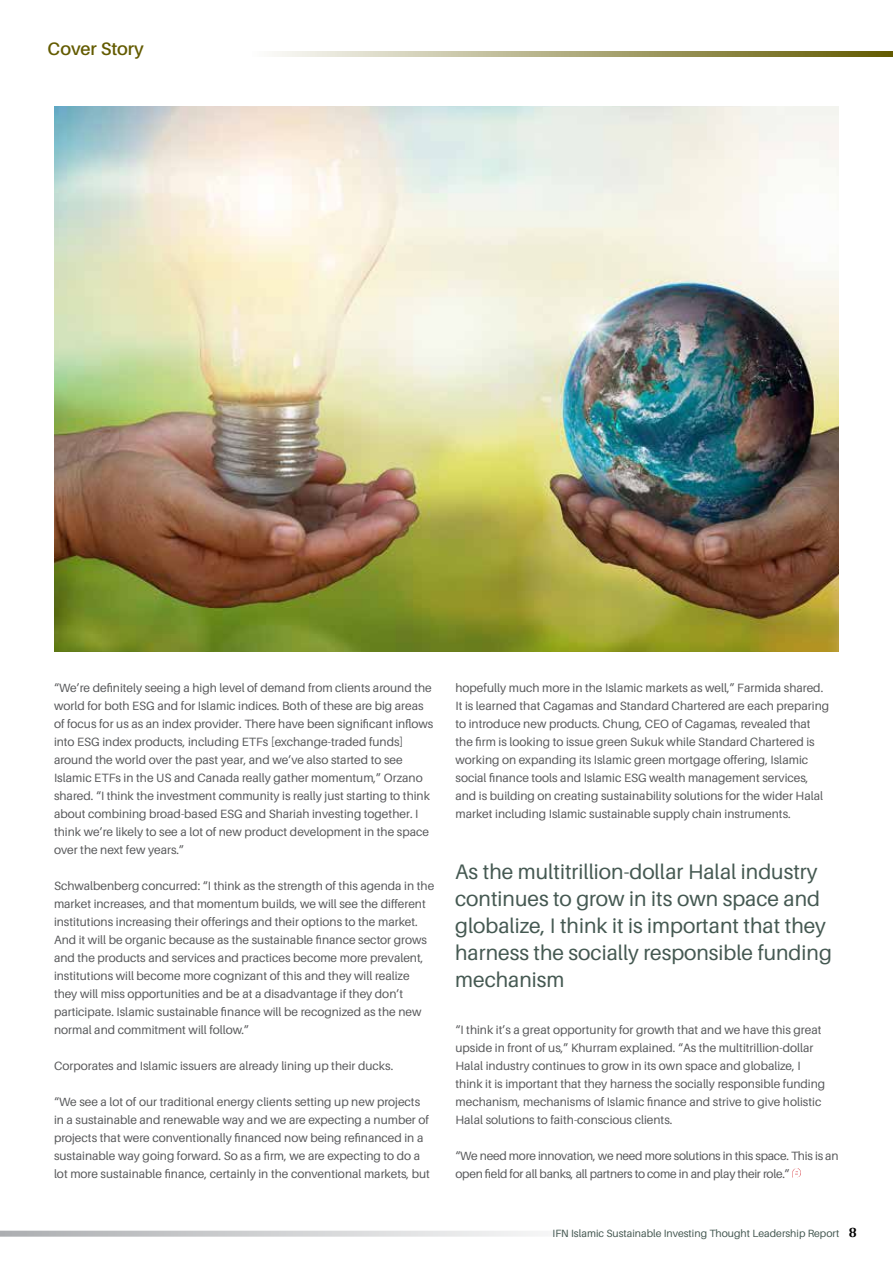
<style>
.page{position:relative;width:893px;height:1263px;background:#fff}
.page>*{position:absolute;margin:0;border:0;box-sizing:border-box;transform-origin:0 0}
.t1{font:21px/27px "Aileron";color:#455952}
.t2{font:600 18px "Aileron";color:#635b00}
.t3{font:12px/18px "Aileron";color:#58595b}
.t4{font:12px/18px "Aileron";letter-spacing:-.02em;color:#58595b}
.t5{font:10.5px "Aileron";color:#455952}
.s1{font-family:"Cambria";font-weight:700;font-size:13.5px;color:#000}
</style>
<div class="page">
<svg style="left:0;top:1231px;width:540px;height:6px;background:#d2d3d5"></svg>
<svg style="left:274px;top:51px;width:619px;height:6px;background:#ada97a"></svg>
<svg style="left:792px;top:1168px;width:9px;height:9px"></svg>
<img style="left:54px;top:106px;width:785px;height:545px">
<h2 class="t2" style="left:48px;top:39px;width:98px">Cover Story</h2>
<p class="t3" style="left:54px;top:679px;width:381px">“We’re definitely seeing a high level of demand from clients around the world for both ESG and for Islamic indices. Both of these are big areas of focus for us as an index provider. There have been significant inflows into ESG index products, including ETFs [exchange-traded funds] around the world over the past year, and we’ve also started to see Islamic ETFs in the US and Canada really gather momentum,” Orzano shared. “I think the investment community is really just starting to think about combining broad-based ESG and Shariah investing together. I think we’re likely to see a lot of new product development in the space over the next few years.”</p>
<p class="t3" style="left:54px;top:877px;width:382px">Schwalbenberg concurred: “I think as the strength of this agenda in the market increases, and that momentum builds, we will see the different institutions increasing their offerings and their options to the market.<br>And it will be organic because as the sustainable finance sector grows and the products and services and practices become more prevalent, institutions will become more cognizant of this and they will realize they will miss opportunities and be at a disadvantage if they don’t participate. Islamic sustainable finance will be recognized as the new normal and commitment will follow.”</p>
<p class="t3" style="left:54px;top:1057px;width:341px">Corporates and Islamic issuers are already lining up their ducks.</p>
<p class="t3" style="left:54px;top:1093px;width:378px">“We see a lot of our traditional energy clients setting up new projects in a sustainable and renewable way and we are expecting a number of projects that were conventionally financed now being refinanced in a sustainable way going forward. So as a firm, we are expecting to do a lot more sustainable finance, certainly in the conventional markets, but</p>
<p class="t3" style="left:455px;top:679px;width:375px">hopefully much more in the Islamic markets as well,” Farmida shared.<br>It is learned that Cagamas and Standard Chartered are each preparing to introduce new products. Chung, CEO of Cagamas, revealed that the firm is looking to issue green Sukuk while Standard Chartered is working on expanding its Islamic green mortgage offering, Islamic social finance tools and Islamic ESG wealth management services, and is building on creating sustainability solutions for the wider Halal market including Islamic sustainable supply chain instruments.</p>
<h1 class="t1" style="left:455px;top:858px;width:378px">As the multitrillion-dollar Halal industry continues to grow in its own space and globalize, I think it is important that they harness the socially responsible funding mechanism</h1>
<p class="t3" style="left:455px;top:1021px;width:371px">“I think it’s a great opportunity for growth that and we have this great upside in front of us,” Khurram explained. “As the multitrillion-dollar Halal industry continues to grow in its own space and globalize, I think it is important that they harness the socially responsible funding mechanism, mechanisms of Islamic finance and strive to give holistic Halal solutions to faith-conscious clients.</p>
<p class="t4" style="left:455px;top:1147px;width:385px">“We need more innovation, we need more solutions in this space. This is an open field for all banks, all partners to come in and play their role.”</p>
<p class="t5" style="left:553px;top:1228px;width:306px">IFN Islamic Sustainable Investing Thought Leadership Report <span class="s1">8</span></p>
</div>
